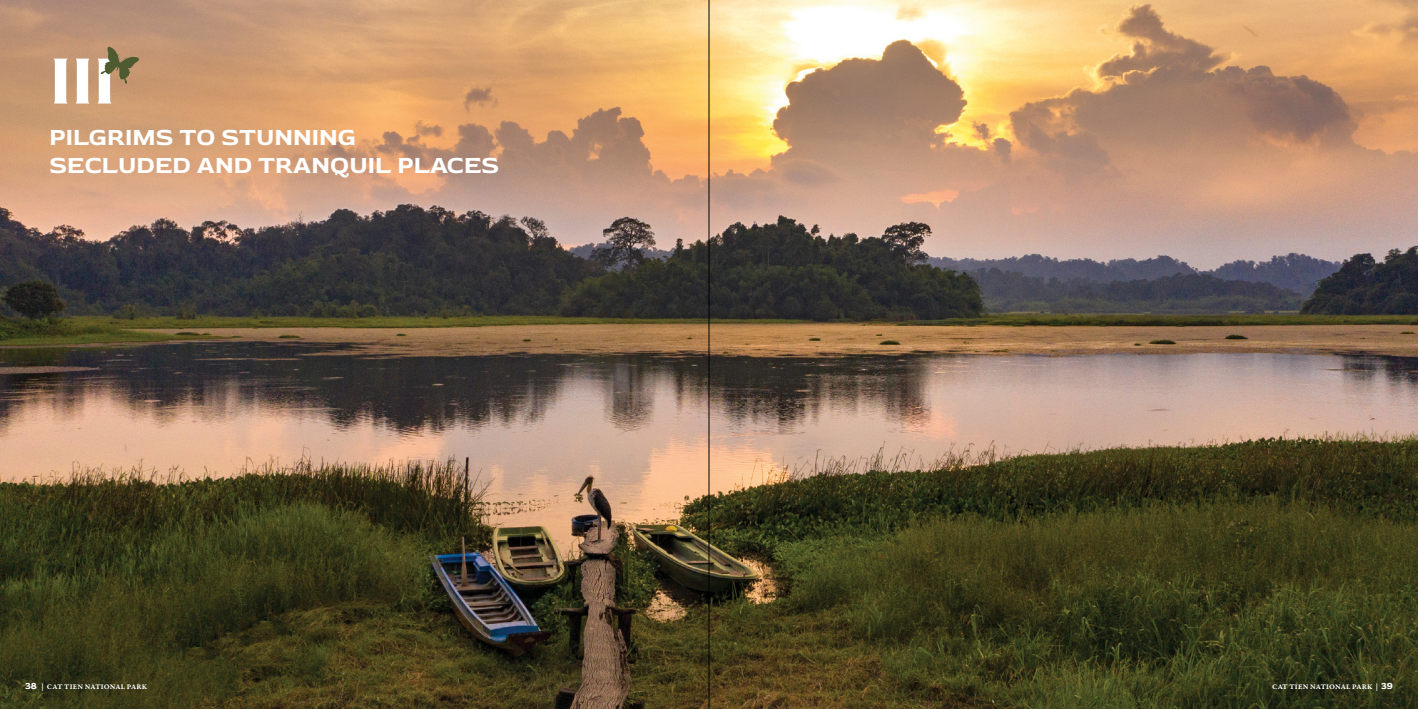
<style>
.page{position:relative;width:1418px;height:709px;background:#fff}
.page>*{position:absolute;margin:0;border:0;box-sizing:border-box;transform-origin:0 0}
.t1{font:700 74.88px "Red Rose";color:#fff}
.t2{font:700 25px/27.5px "Red Rose";color:#fff}
.t3{font:7.5px "Garamond Premr Pro Smbd Capt";letter-spacing:.015em;color:#fff}
.s1{font-family:"Red Rose";font-weight:700;font-size:10px}
</style>
<div class="page">
<img style="left:0;top:0;width:1417px;height:709px">
<svg style="left:100px;top:45px;width:40px;height:39px;background:#9d825c"></svg>
<hr style="left:708px;top:0;width:1px;height:709px;background:#000">
<h1 class="t1" style="left:50px;top:34px;width:67px">III</h1>
<h2 class="t2" style="left:50px;top:123px;width:451px">PILGRIMS TO STUNNING<br>SECLUDED AND TRANQUIL PLACES</h2>
<p class="t3" style="left:25px;top:682px;width:124px"><span class="s1">38</span> | CAT TIEN NATIONAL PARK</p>
<p class="t3" style="left:1272px;top:682px;width:122px">CAT TIEN NATIONAL PARK | <span class="s1">39</span></p>
</div>
